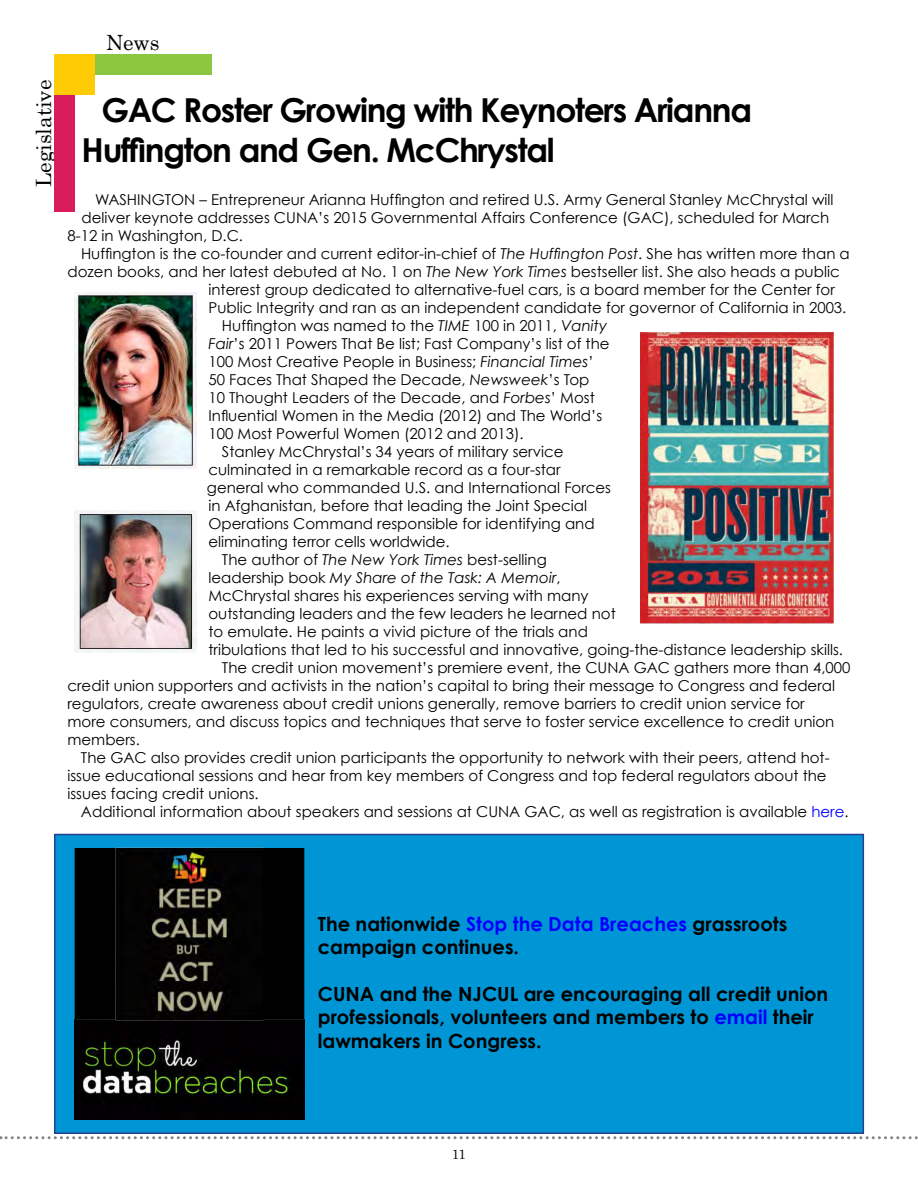
<style>
.page{position:relative;width:918px;height:1188px;background:#fff}
.page>*{position:absolute;margin:0;border:0;box-sizing:border-box;transform-origin:0 0}
.t1{font:700 33px/39.6px "Century Gothic";letter-spacing:-.04em;color:#000}
.t2{font:21px "Century";color:#000}
.t3{font:700 19.5px/23.4px "Century Gothic";color:#000}
.t4{font:15px "Century Gothic";color:#000}
.t5{font:italic 15px "Century Gothic";color:#000}
.t6{font:13.5px "Century";color:#000}
.s1{font-style:italic}
.s2{font-style:normal}
.s3{color:#00f}
</style>
<div class="page">
<svg style="left:0;top:1136px;width:918px;height:3px"></svg>
<div style="left:55px;top:835px;width:808px;height:298px;background:#0096d6"></div>
<div style="left:54px;top:834px;width:810px;height:300px;border:2px solid #25408f"></div>
<div style="left:55px;top:55px;width:20px;height:157px;background:#da1c5c"></div>
<div style="left:55px;top:55px;width:157px;height:20px;background:#8dc63f"></div>
<div style="left:54px;top:54px;width:41px;height:41px;background:#ffcb05"></div>
<div style="left:75px;top:849px;width:229px;height:269px;background:#000"></div>
<img style="left:75px;top:1019px;width:229px;height:100px">
<img style="left:116px;top:848px;width:147px;height:172px">
<img style="left:640px;top:333px;width:193px;height:290px">
<img style="left:75px;top:293px;width:121px;height:175px">
<img style="left:75px;top:511px;width:121px;height:141px">
<h2 class="t2" style="left:26px;top:187px;width:108px;rotate:-90deg">Legislative</h2>
<h2 class="t2" style="left:106px;top:25px;width:55px">News</h2>
<h1 class="t1" style="left:82px;top:90px;width:672px;text-indent:20px">GAC Roster Growing with Keynoters Arianna<br>Huffington and Gen. McChrystal</h1>
<p class="t4" style="left:95px;top:191px;width:740px">WASHINGTON – Entrepreneur Arianna Huffington and retired U.S. Army General Stanley McChrystal will</p>
<p class="t4" style="left:82px;top:209px;width:749px">deliver keynote addresses CUNA’s 2015 Governmental Affairs Conference (GAC), scheduled for March</p>
<p class="t4" style="left:68px;top:227px;width:177px">8-12 in Washington, D.C.</p>
<p class="t4" style="left:81px;top:245px;width:770px">Huffington is the co-founder and current editor-in-chief of <span class="s1">The Huffington Post</span>. She has written more than a</p>
<p class="t4" style="left:68px;top:263px;width:774px">dozen books, and her latest debuted at No. 1 on <span class="s1">The New York Times</span> bestseller list. She also heads a public</p>
<p class="t4" style="left:208px;top:281px;width:628px">interest group dedicated to alternative-fuel cars, is a board member for the Center for</p>
<p class="t4" style="left:208px;top:299px;width:639px">Public Integrity and ran as an independent candidate for governor of California in 2003.</p>
<p class="t4" style="left:222px;top:317px;width:387px">Huffington was named to the <span class="s1">TIME</span> 100 in 2011, <span class="s1">Vanity</span></p>
<p class="t4" style="left:208px;top:335px;width:403px"><span class="s1">Fair</span>’s 2011 Powers That Be list; Fast Company’s list of the</p>
<p class="t4" style="left:208px;top:353px;width:387px">100 Most Creative People in Business; <span class="s1">Financial Times</span>’</p>
<p class="t4" style="left:208px;top:371px;width:382px">50 Faces That Shaped the Decade, <span class="s1">Newsweek</span>’s Top</p>
<p class="t4" style="left:208px;top:389px;width:388px">10 Thought Leaders of the Decade, and <span class="s1">Forbes</span>’ Most</p>
<p class="t4" style="left:208px;top:407px;width:395px">Influential Women in the Media (2012) and The World’s</p>
<p class="t4" style="left:208px;top:425px;width:317px">100 Most Powerful Women (2012 and 2013).</p>
<p class="t4" style="left:222px;top:443px;width:343px">Stanley McChrystal’s 34 years of military service</p>
<p class="t4" style="left:208px;top:461px;width:354px">culminated in a remarkable record as a four-star</p>
<p class="t4" style="left:207px;top:479px;width:406px">general who commanded U.S. and International Forces</p>
<p class="t4" style="left:208px;top:497px;width:380px">in Afghanistan, before that leading the Joint Special</p>
<p class="t4" style="left:208px;top:515px;width:388px">Operations Command responsible for identifying and</p>
<p class="t4" style="left:208px;top:533px;width:243px">eliminating terror cells worldwide.</p>
<p class="t4" style="left:222px;top:551px;width:326px">The author of <span class="s1">The New York Times</span> best-selling</p>
<p class="t5" style="left:208px;top:569px;width:354px"><span class="s2">leadership book</span> My Share of the Task: A Memoir<span class="s2">,</span></p>
<p class="t4" style="left:208px;top:587px;width:382px">McChrystal shares his experiences serving with many</p>
<p class="t4" style="left:208px;top:605px;width:409px">outstanding leaders and the few leaders he learned not</p>
<p class="t4" style="left:208px;top:623px;width:381px">to emulate. He paints a vivid picture of the trials and</p>
<p class="t4" style="left:208px;top:641px;width:636px">tribulations that led to his successful and innovative, going-the-distance leadership skills.</p>
<p class="t4" style="left:222px;top:659px;width:630px">The credit union movement’s premiere event, the CUNA GAC gathers more than 4,000</p>
<p class="t4" style="left:67px;top:677px;width:769px">credit union supporters and activists in the nation’s capital to bring their message to Congress and federal</p>
<p class="t4" style="left:67px;top:695px;width:739px">regulators, create awareness about credit unions generally, remove barriers to credit union service for</p>
<p class="t4" style="left:67px;top:713px;width:768px">more consumers, and discuss topics and techniques that serve to foster service excellence to credit union</p>
<p class="t4" style="left:67px;top:731px;width:74px">members.</p>
<p class="t4" style="left:81px;top:749px;width:750px">The GAC also provides credit union participants the opportunity to network with their peers, attend hot-</p>
<p class="t4" style="left:67px;top:767px;width:761px">issue educational sessions and hear from key members of Congress and top federal regulators about the</p>
<p class="t4" style="left:67px;top:785px;width:193px">issues facing credit unions.</p>
<p class="t4" style="left:81px;top:803px;width:769px">Additional information about speakers and sessions at CUNA GAC, as well as registration is available <span class="s3">here</span>.</p>
<h3 class="t3" style="left:318px;top:912px;width:471px">The nationwide <span class="s3">Stop the Data Breaches</span> grassroots campaign continues.</h3>
<h3 class="t3" style="left:318px;top:982px;width:512px">CUNA and the NJCUL are encouraging all credit union professionals, volunteers and members to <span class="s3">email</span> their lawmakers in Congress.</h3>
<p class="t6" style="left:452px;top:1143px;width:16px">11</p>
</div>
